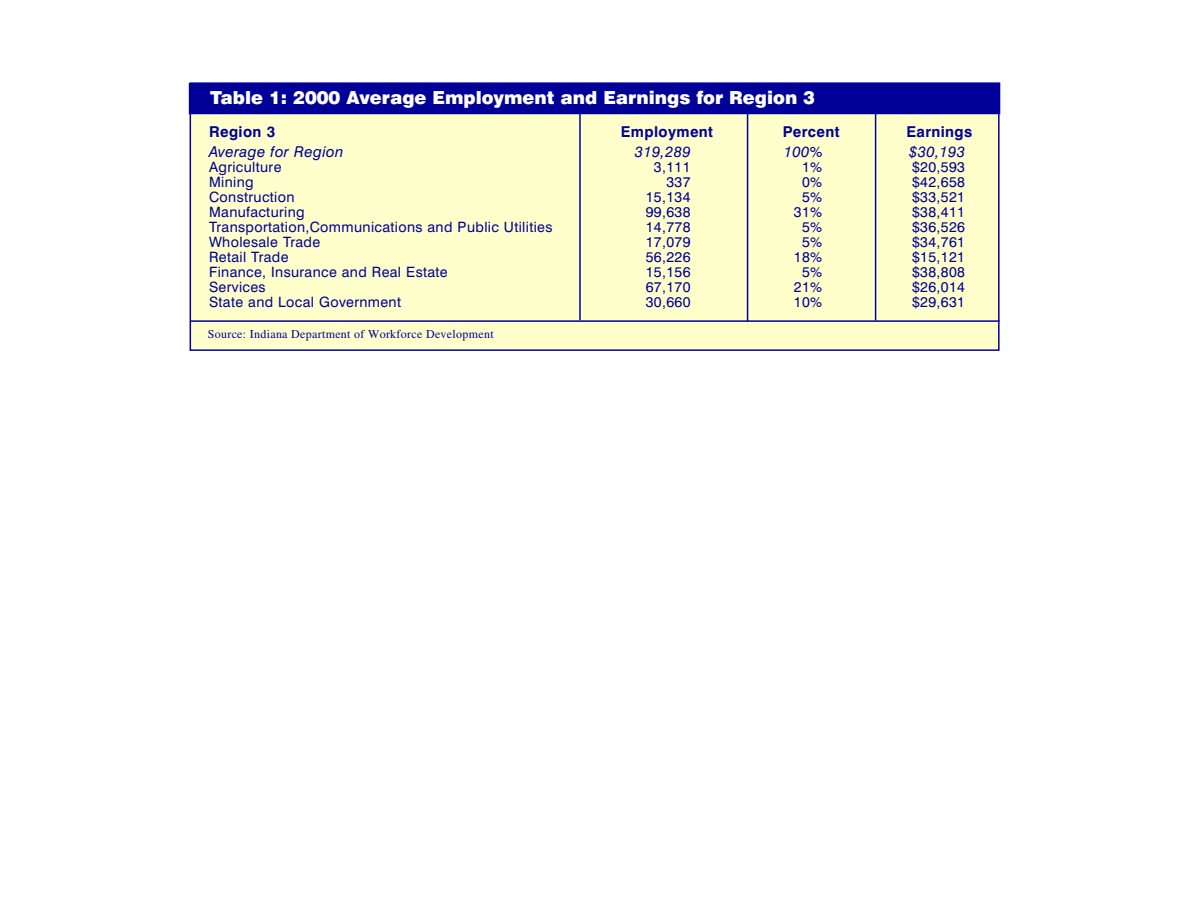
<style>
.page{position:relative;width:1188px;height:918px;background:#fff}
.page>*{position:absolute;margin:0;border:0;box-sizing:border-box;transform-origin:0 0}
.t1{font:900 18px "Swiss 721 BT";color:#fff}
.t2{font:italic 15px "Swiss 721 BT";letter-spacing:.025em;color:#009}
.t3{font:700 15px "Swiss 721 BT";letter-spacing:.025em;color:#009}
.t4{font:14.25px "Swiss 721 BT";letter-spacing:.025em;color:#009}
.t5{font:12px "Times";letter-spacing:.025em;color:#009}
</style>
<div class="page">
<div style="left:190px;top:108px;width:809px;height:242px;background:#ffc"></div>
<hr style="left:747px;top:108px;width:1px;height:213px;background:#009">
<hr style="left:875px;top:105px;width:1px;height:216px;background:#009">
<hr style="left:191px;top:320px;width:809px;height:2px;background:#009">
<hr style="left:579px;top:106px;width:2px;height:214px;background:#009">
<div style="left:189px;top:82px;width:811px;height:32px;background:#009;border:2px solid #009"></div>
<p class="t1" style="left:210px;top:87px;width:607px">Table 1: 2000 Average Employment and Earnings for Region 3</p>
<p class="t3" style="left:209px;top:123px;width:68px">Region 3</p>
<p class="t3" style="left:621px;top:123px;width:94px">Employment</p>
<p class="t3" style="left:783px;top:123px;width:58px">Percent</p>
<p class="t3" style="left:906px;top:123px;width:67px">Earnings</p>
<p class="t2" style="left:209px;top:142px;width:136px">Average for Region</p>
<p class="t2" style="left:635px;top:142px;width:57px">319,289</p>
<p class="t2" style="left:784px;top:142px;width:40px">100%</p>
<p class="t2" style="left:909px;top:142px;width:57px">$30,193</p>
<p class="t4" style="left:209px;top:158px;width:74px">Agriculture</p>
<p class="t4" style="left:654px;top:158px;width:38px">3,111</p>
<p class="t4" style="left:802px;top:158px;width:22px">1%</p>
<p class="t4" style="left:912px;top:158px;width:54px">$20,593</p>
<p class="t4" style="left:209px;top:173px;width:46px">Mining</p>
<p class="t4" style="left:666px;top:173px;width:26px">337</p>
<p class="t4" style="left:802px;top:173px;width:22px">0%</p>
<p class="t4" style="left:912px;top:173px;width:54px">$42,658</p>
<p class="t4" style="left:209px;top:188px;width:87px">Construction</p>
<p class="t4" style="left:646px;top:188px;width:46px">15,134</p>
<p class="t4" style="left:802px;top:188px;width:22px">5%</p>
<p class="t4" style="left:912px;top:188px;width:54px">$33,521</p>
<p class="t4" style="left:209px;top:203px;width:97px">Manufacturing</p>
<p class="t4" style="left:646px;top:203px;width:46px">99,638</p>
<p class="t4" style="left:794px;top:203px;width:30px">31%</p>
<p class="t4" style="left:912px;top:203px;width:54px">$38,411</p>
<p class="t4" style="left:209px;top:218px;width:345px">Transportation,Communications and Public Utilities</p>
<p class="t4" style="left:646px;top:218px;width:46px">14,778</p>
<p class="t4" style="left:802px;top:218px;width:22px">5%</p>
<p class="t4" style="left:912px;top:218px;width:54px">$36,526</p>
<p class="t4" style="left:209px;top:233px;width:113px">Wholesale Trade</p>
<p class="t4" style="left:646px;top:233px;width:46px">17,079</p>
<p class="t4" style="left:802px;top:233px;width:22px">5%</p>
<p class="t4" style="left:912px;top:233px;width:54px">$34,761</p>
<p class="t4" style="left:209px;top:248px;width:81px">Retail Trade</p>
<p class="t4" style="left:646px;top:248px;width:46px">56,226</p>
<p class="t4" style="left:794px;top:248px;width:30px">18%</p>
<p class="t4" style="left:912px;top:248px;width:54px">$15,121</p>
<p class="t4" style="left:209px;top:263px;width:240px">Finance, Insurance and Real Estate</p>
<p class="t4" style="left:646px;top:263px;width:46px">15,156</p>
<p class="t4" style="left:802px;top:263px;width:22px">5%</p>
<p class="t4" style="left:912px;top:263px;width:54px">$38,808</p>
<p class="t4" style="left:209px;top:278px;width:58px">Services</p>
<p class="t4" style="left:646px;top:278px;width:46px">67,170</p>
<p class="t4" style="left:794px;top:278px;width:30px">21%</p>
<p class="t4" style="left:912px;top:278px;width:54px">$26,014</p>
<p class="t4" style="left:209px;top:293px;width:194px">State and Local Government</p>
<p class="t4" style="left:646px;top:293px;width:46px">30,660</p>
<p class="t4" style="left:794px;top:293px;width:30px">10%</p>
<p class="t4" style="left:912px;top:293px;width:54px">$29,631</p>
<p class="t5" style="left:208px;top:327px;width:287px">Source: Indiana Department of Workforce Development</p>
</div>
